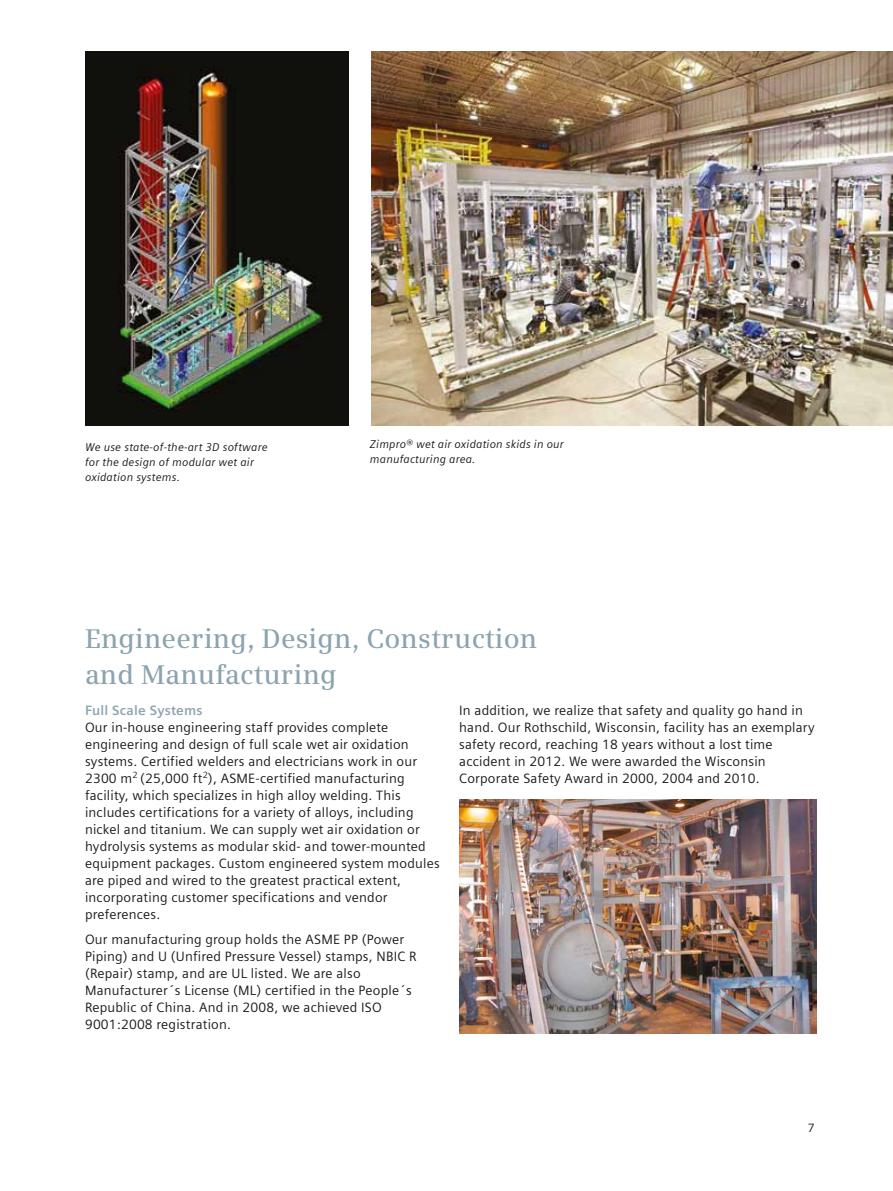
<style>
.page{position:relative;width:893px;height:1191px;background:#fff}
.page>*{position:absolute;margin:0;border:0;box-sizing:border-box;transform-origin:0 0}
.t1{font:600 27px/36px "Siemens Serif";letter-spacing:.005em;color:#8ca3b0}
.t2{font:13.5px/17px "Siemens Sans";letter-spacing:.015em;color:#1b1b19}
.t3{font:700 13.5px "Siemens Sans";letter-spacing:.015em;color:#8ca3b0}
.t4{font:12px "Siemens Sans";color:#1b1b19}
.t5{font:italic 11.25px/14.9px "Siemens Sans";letter-spacing:.015em;color:#1b1b19}
.t6{font:700 11.25px "Times";color:#1b1b19}
</style>
<div class="page">
<img style="left:85px;top:51px;width:264px;height:374px">
<img style="left:371px;top:51px;width:522px;height:374px">
<img style="left:459px;top:799px;width:357px;height:234px">
<p class="t5" style="left:85px;top:440px;width:184px">We use state-of-the-art 3D software for the design of modular wet air oxidation systems.</p>
<p class="t5" style="left:370px;top:436px;width:195px">Zimpro® wet air oxidation skids in our manufacturing area.</p>
<h1 class="t1" style="left:85px;top:620px;width:454px">Engineering, Design, Construction and Manufacturing</h1>
<p class="t3" style="left:85px;top:702px;width:119px">Full Scale Systems</p>
<p class="t2" style="left:85px;top:718px;width:356px">Our in-house engineering staff provides complete engineering and design of full scale wet air oxidation systems. Certified welders and electricians work in our 2300 m<sup>2</sup> (25,000 ft<sup>2</sup>), ASME-certified manufacturing facility, which specializes in high alloy welding. This includes certifications for a variety of alloys, including nickel and titanium. We can supply wet air oxidation or hydrolysis systems as modular skid- and tower-mounted equipment packages. Custom engineered system modules are piped and wired to the greatest practical extent, incorporating customer specifications and vendor preferences.</p>
<p class="t2" style="left:85px;top:931px;width:333px">Our manufacturing group holds the ASME PP (Power Piping) and U (Unfired Pressure Vessel) stamps, NBIC R (Repair) stamp, and are UL listed. We are also Manufacturer´s License (ML) certified in the People´s Republic of China. And in 2008, we achieved ISO 9001:2008 registration.</p>
<p class="t2" style="left:459px;top:701px;width:357px">In addition, we realize that safety and quality go hand in hand. Our Rothschild, Wisconsin, facility has an exemplary safety record, reaching 18 years without a lost time accident in 2012. We were awarded the Wisconsin Corporate Safety Award in 2000, 2004 and 2010.</p>
<p class="t6" style="left:811px;top:1116px;width:7px">9</p>
<p class="t4" style="left:808px;top:1121px;width:8px">7</p>
</div>
